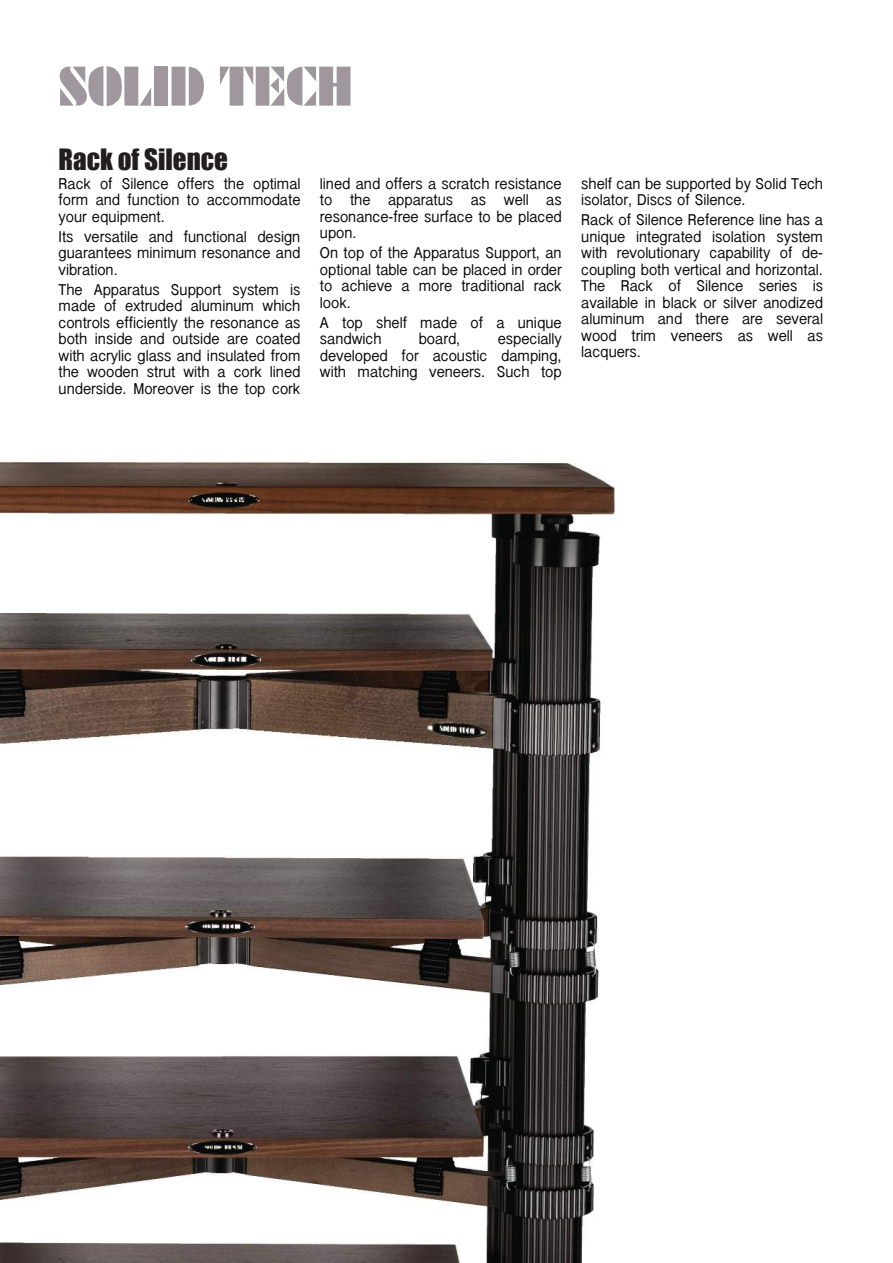
<style>
.page{position:relative;width:893px;height:1263px;background:#fff}
.page>*{position:absolute;margin:0;border:0;box-sizing:border-box;transform-origin:0 0}
.t1{font:54px "Army SWFTE";color:#9f979d}
.t2{font:27px "Impact";color:#221e1f}
.t3{font:16.5px/16.5px "Inai Mathi";color:#070505;text-align:justify}
</style>
<div class="page">
<img style="left:0;top:461px;width:616px;height:802px">
<h1 class="t1" style="left:59px;top:55px;width:295px">SOLID TECH</h1>
<h2 class="t2" style="left:59px;top:145px;width:171px">Rack of Silence</h2>
<p class="t3" style="left:59px;top:176px;width:243px">Rack of Silence offers the optimal form and function to accommodate your equipment.</p>
<p class="t3" style="left:59px;top:229px;width:243px">Its versatile and functional design guarantees minimum resonance and vibration.</p>
<p class="t3" style="left:59px;top:282px;width:243px">The Apparatus Support system is made of extruded aluminum which controls efficiently the resonance as both inside and outside are coated with acrylic glass and insulated from the wooden strut with a cork lined underside. Moreover is the top cork</p>
<p class="t3" style="left:320px;top:176px;width:243px">lined and offers a scratch resistance to the apparatus as well as resonance-free surface to be placed upon.</p>
<p class="t3" style="left:320px;top:246px;width:243px">On top of the Apparatus Support, an optional table can be placed in order to achieve a more traditional rack look.</p>
<p class="t3" style="left:320px;top:315px;width:243px">A top shelf made of a unique sandwich</p>
<p class="t3" style="left:419px;top:332px;width:43px">board,</p>
<p class="t3" style="left:320px;top:332px;width:243px;text-indent:178px">especially developed for acoustic damping, with matching veneers. Such top</p>
<p class="t3" style="left:581px;top:176px;width:243px">shelf can be supported by Solid Tech isolator, Discs of Silence.</p>
<p class="t3" style="left:581px;top:213px;width:243px">Rack of Silence Reference line has a unique integrated isolation system with revolutionary capability of de&shy;coupling both vertical and horizontal.<br>The Rack of Silence series is available in black or silver anodized aluminum and there are several wood trim veneers as well as lacquers.</p>
</div>
